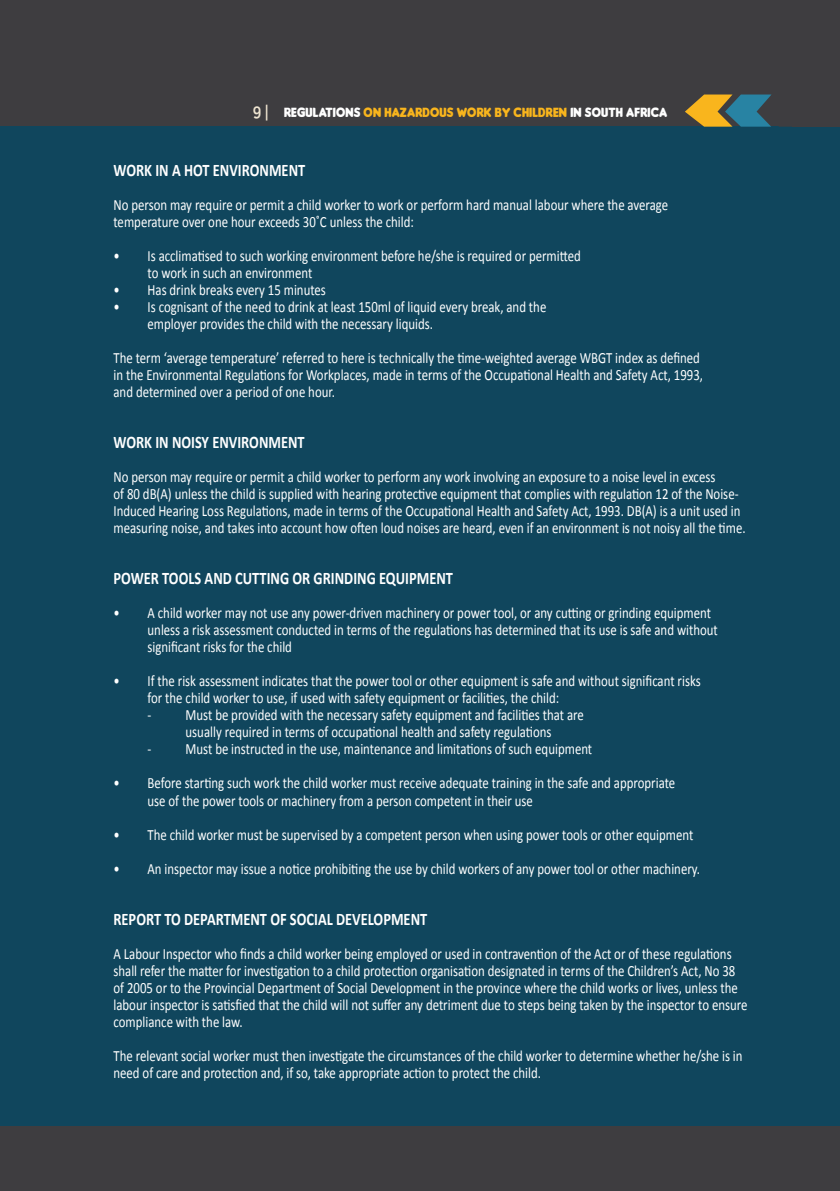
<style>
.page{position:relative;width:840px;height:1191px;background:#fff}
.page>*{position:absolute;margin:0;border:0;box-sizing:border-box;transform-origin:0 0}
.t1{font:700 17.6px "Calibri";color:#fff;scale:.82 1}
.t2{font:15.6px/17px "Calibri";color:#fff;scale:.82 1}
.t3{font:14px "Insaniburger with Cheese";letter-spacing:.01em;color:#f9b51d;scale:.9 1}
.s1{font-family:"Oceania";font-weight:500;font-size:16px;color:#efe5d1}
.s2{color:#fff}
</style>
<div class="page">
<div style="left:0;top:0;width:839px;height:1191px;background:#3e3d40"></div>
<div style="left:0;top:127px;width:839px;height:998px;background:#10465d"></div>
<svg style="left:684px;top:94px;width:108px;height:33px"></svg>
<p class="t3" style="left:252px;top:104px;width:462px"><span class="s1">9 |</span> <span class="s2">REGULATIONS</span> ON HAZARDOUS WORK BY CHILDREN <span class="s2">IN SOUTH AFRICA</span></p>
<p class="t1" style="left:113px;top:159px;width:235px">WORK IN A HOT ENVIRONMENT</p>
<p class="t2" style="left:113px;top:196px;width:677px">No person may require or permit a child worker to work or perform hard manual labour where the average temperature over one hour exceeds 30˚C unless the child:</p>
<p class="t2" style="left:147px;top:247px;width:529px;text-indent:-34px">• Is acclimatised to such working environment before he/she is required or permitted to work in such an environment</p>
<p class="t2" style="left:113px;top:281px;width:260px">• Has drink breaks every 15 minutes</p>
<p class="t2" style="left:147px;top:298px;width:487px;text-indent:-34px">• Is cognisant of the need to drink at least 150ml of liquid every break, and the employer provides the child with the necessary liquids.</p>
<p class="t2" style="left:113px;top:349px;width:720px">The term ‘average temperature’ referred to here is technically the time-weighted average WBGT index as defined in the Environmental Regulations for Workplaces, made in terms of the Occupational Health and Safety Act, 1993, and determined over a period of one hour.</p>
<p class="t1" style="left:113px;top:431px;width:234px">WORK IN NOISY ENVIRONMENT</p>
<p class="t2" style="left:113px;top:468px;width:772px">No person may require or permit a child worker to perform any work involving an exposure to a noise level in excess<br>of 80 dB(A) unless the child is supplied with hearing protective equipment that complies with regulation 12 of the Noise-Induced Hearing Loss Regulations, made in terms of the Occupational Health and Safety Act, 1993. DB(A) is a unit used in measuring noise, and takes into account how often loud noises are heard, even if an environment is not noisy all the time.</p>
<p class="t1" style="left:113px;top:567px;width:415px">POWER TOOLS AND CUTTING OR GRINDING EQUIPMENT</p>
<p class="t2" style="left:147px;top:604px;width:696px;text-indent:-34px">• A child worker may not use any power-driven machinery or power tool, or any cutting or grinding equipment unless a risk assessment conducted in terms of the regulations has determined that its use is safe and without significant risks for the child</p>
<p class="t2" style="left:147px;top:672px;width:675px;text-indent:-34px">• If the risk assessment indicates that the power tool or other equipment is safe and without significant risks for the child worker to use, if used with safety equipment or facilities, the child:</p>
<p class="t2" style="left:147px;top:706px;width:533px;text-align:center">- Must be provided with the necessary safety equipment and facilities that are usually required in terms of occupational health and safety regulations</p>
<p class="t2" style="left:147px;top:740px;width:543px">- Must be instructed in the use, maintenance and limitations of such equipment</p>
<p class="t2" style="left:147px;top:774px;width:644px;text-indent:-34px">• Before starting such work the child worker must receive adequate training in the safe and appropriate use of the power tools or machinery from a person competent in their use</p>
<p class="t2" style="left:113px;top:825px;width:708px">• The child worker must be supervised by a competent person when using power tools or other equipment</p>
<p class="t2" style="left:113px;top:859px;width:716px">• An inspector may issue a notice prohibiting the use by child workers of any power tool or other machinery.</p>
<p class="t1" style="left:113px;top:907px;width:384px">REPORT TO DEPARTMENT OF SOCIAL DEVELOPMENT</p>
<p class="t2" style="left:113px;top:944px;width:774px">A Labour Inspector who finds a child worker being employed or used in contravention of the Act or of these regulations shall refer the matter for investigation to a child protection organisation designated in terms of the Children’s Act, No 38 of 2005 or to the Provincial Department of Social Development in the province where the child works or lives, unless the labour inspector is satisfied that the child will not suffer any detriment due to steps being taken by the inspector to ensure compliance with the law.</p>
<p class="t2" style="left:113px;top:1046px;width:768px">The relevant social worker must then investigate the circumstances of the child worker to determine whether he/she is in need of care and protection and, if so, take appropriate action to protect the child.</p>
</div>
